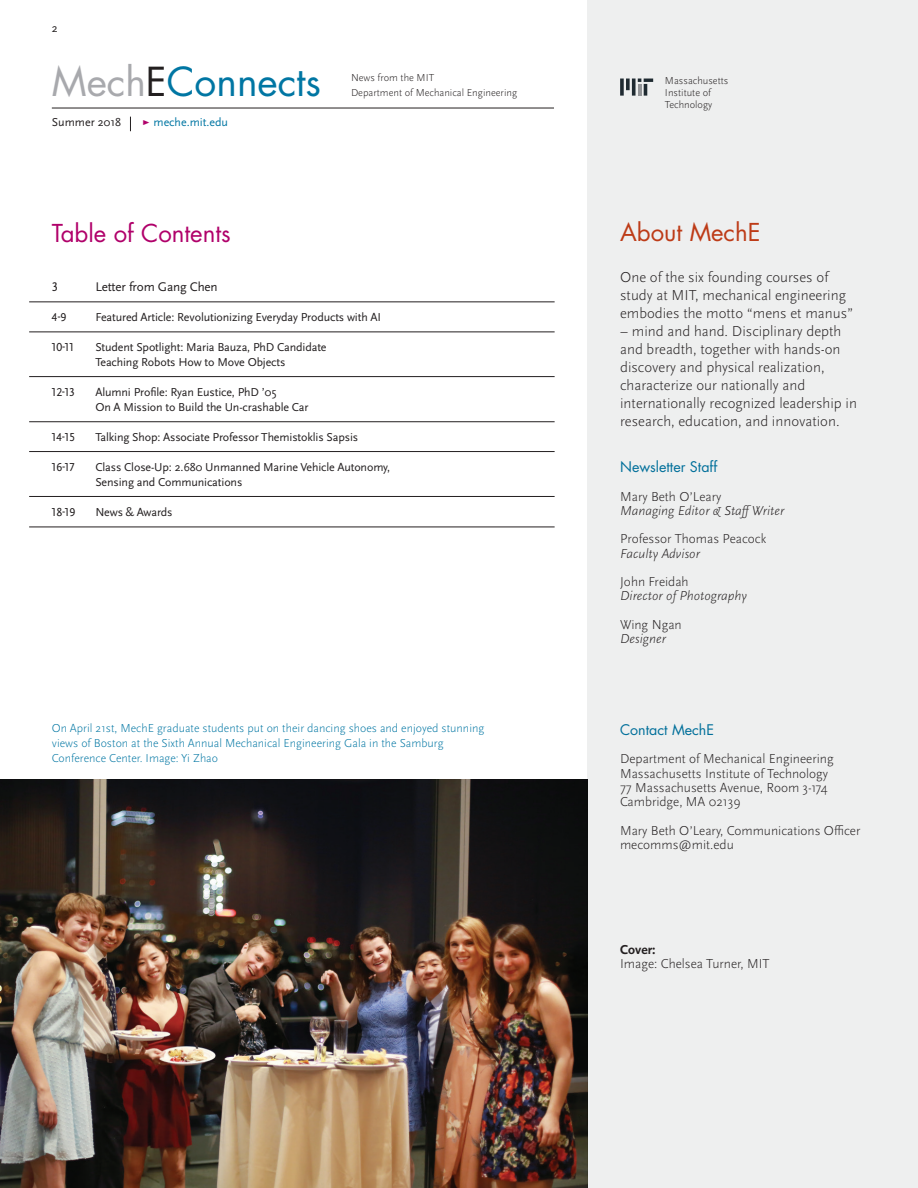
<style>
.page{position:relative;width:918px;height:1188px;background:#fff}
.page>*{position:absolute;margin:0;border:0;box-sizing:border-box;transform-origin:0 0}
.t1{font:38.85px "Futura";color:#0076a3}
.t2{font:24px "Futura";color:#b0016a}
.t3{font:24px "Futura";color:#bd3b17}
.t4{font:300 15px/18px "Scala Sans OT";color:#231f20}
.t5{font:14.25px "Futura";color:#006f9a}
.t6{font:300 13.5px/14.2px "Scala Sans OT";color:#231f20}
.t7{font:italic 300 13.5px "Scala Sans OT";color:#231f20}
.t8{font:700 13.5px "Scala Sans OT";color:#231f20}
.t9{font:13.2px "Scala Sans OT";letter-spacing:-.01em;color:#231f20}
.t10{font:12px/15px "Scala Sans OT";letter-spacing:-.01em;color:#231f20}
.t11{font:300 12px/15px "Scala Sans OT";color:#0076a3}
.t12{font:12px "Scala Sans OT";color:#0076a3}
.t13{font:300 10.5px/12px "Scala Sans OT";color:#231f20}
.s1{color:#a8a9ad}
.s2{color:#231f20}
.s3{font-family:"The Sans Bold Caps";color:#b0016a}
</style>
<div class="page">
<img style="left:0;top:780px;width:587px;height:408px">
<div style="left:587px;top:0;width:331px;height:1188px;background:#eeefef"></div>
<svg style="left:626px;top:79px;width:4px;height:11px"></svg>
<svg style="left:632px;top:79px;width:4px;height:17px"></svg>
<svg style="left:620px;top:79px;width:4px;height:17px"></svg>
<svg style="left:638px;top:79px;width:15px;height:17px"></svg>
<hr style="left:52px;top:108px;width:502px;height:1px;background:#231f20">
<svg style="left:130px;top:117px;width:1px;height:14px"></svg>
<hr style="left:29px;top:302px;width:526px;height:1px;background:#231f20">
<hr style="left:29px;top:332px;width:526px;height:1px;background:#231f20">
<hr style="left:29px;top:376px;width:526px;height:1px;background:#231f20">
<hr style="left:29px;top:421px;width:526px;height:1px;background:#231f20">
<hr style="left:29px;top:451px;width:526px;height:1px;background:#231f20">
<hr style="left:29px;top:496px;width:526px;height:1px;background:#231f20">
<hr style="left:29px;top:527px;width:526px;height:1px;background:#231f20">
<p class="t10" style="left:52px;top:21px;width:7px">2</p>
<h1 class="t1" style="left:52px;top:57px;width:271px"><span class="s1">Mech</span><span class="s2">E</span>Connects</h1>
<p class="t10" style="left:52px;top:115px;width:71px">Summer 2018</p>
<p class="t12" style="left:142px;top:116px;width:87px"><span class="s3">&gt;</span> meche.mit.edu</p>
<p class="t13" style="left:351px;top:72px;width:85px">News from the MIT</p>
<p class="t13" style="left:351px;top:86px;width:168px">Department of Mechanical Engineering</p>
<h2 class="t2" style="left:52px;top:218px;width:180px">Table of Contents</h2>
<p class="t9" style="left:52px;top:279px;width:8px">3</p>
<p class="t9" style="left:95px;top:279px;width:124px">Letter from Gang Chen</p>
<p class="t10" style="left:52px;top:310px;width:16px">4-9</p>
<p class="t10" style="left:95px;top:310px;width:287px">Featured Article: Revolutionizing Everyday Products with AI</p>
<p class="t10" style="left:52px;top:340px;width:24px">10-11</p>
<p class="t10" style="left:95px;top:340px;width:233px">Student Spotlight: Maria Bauza, PhD Candidate<br>Teaching Robots How to Move Objects</p>
<p class="t10" style="left:52px;top:385px;width:24px">12-13</p>
<p class="t10" style="left:95px;top:385px;width:215px">Alumni Profile: Ryan Eustice, PhD ’05<br>On A Mission to Build the Un-crashable Car</p>
<p class="t10" style="left:52px;top:430px;width:25px">14-15</p>
<p class="t10" style="left:95px;top:430px;width:264px">Talking Shop: Associate Professor Themistoklis Sapsis</p>
<p class="t10" style="left:52px;top:460px;width:24px">16-17</p>
<p class="t10" style="left:95px;top:460px;width:296px">Class Close-Up: 2.680 Unmanned Marine Vehicle Autonomy,<br>Sensing and Communications</p>
<p class="t10" style="left:52px;top:505px;width:25px">18-19</p>
<p class="t10" style="left:95px;top:505px;width:79px">News &amp; Awards</p>
<p class="t11" style="left:52px;top:721px;width:434px">On April 21st, MechE graduate students put on their dancing shoes and enjoyed stunning views of Boston at the Sixth Annual Mechanical Engineering Gala in the Samburg<br>Conference Center. Image: Yi Zhao</p>
<p class="t13" style="left:665px;top:75px;width:65px">Massachusetts<br>Institute of<br>Technology</p>
<h2 class="t3" style="left:620px;top:216px;width:142px">About MechE</h2>
<p class="t4" style="left:620px;top:268px;width:235px">One of the six founding courses of study at MIT, mechanical engineering embodies the motto “mens et manus”</p>
<p class="t4" style="left:620px;top:322px;width:238px">– mind and hand. Disciplinary depth and breadth, together with hands-on discovery and physical realization, characterize our nationally and internationally recognized leadership in research, education, and innovation.</p>
<p class="t5" style="left:620px;top:458px;width:99px">Newsletter Staff</p>
<p class="t6" style="left:620px;top:489px;width:103px">Mary Beth O’Leary</p>
<p class="t7" style="left:620px;top:503px;width:166px">Managing Editor &amp; StaffWriter</p>
<p class="t6" style="left:620px;top:532px;width:148px">Professor Thomas Peacock</p>
<p class="t7" style="left:620px;top:546px;width:81px">Faculty Advisor</p>
<p class="t6" style="left:620px;top:575px;width:70px">John Freidah</p>
<p class="t7" style="left:620px;top:589px;width:128px">Director of Photography</p>
<p class="t6" style="left:620px;top:618px;width:63px">Wing Ngan</p>
<p class="t7" style="left:620px;top:632px;width:47px">Designer</p>
<p class="t5" style="left:620px;top:721px;width:96px">Contact MechE</p>
<p class="t6" style="left:620px;top:752px;width:215px">Department of Mechanical Engineering Massachusetts Institute of Technology 77 Massachusetts Avenue, Room 3-174<br>Cambridge, MA 02139</p>
<p class="t6" style="left:620px;top:823px;width:242px">Mary Beth O’Leary, Communications Officer mecomms@mit.edu</p>
<p class="t8" style="left:620px;top:942px;width:37px">Cover:</p>
<p class="t6" style="left:620px;top:957px;width:151px">Image: Chelsea Turner, MIT</p>
</div>
